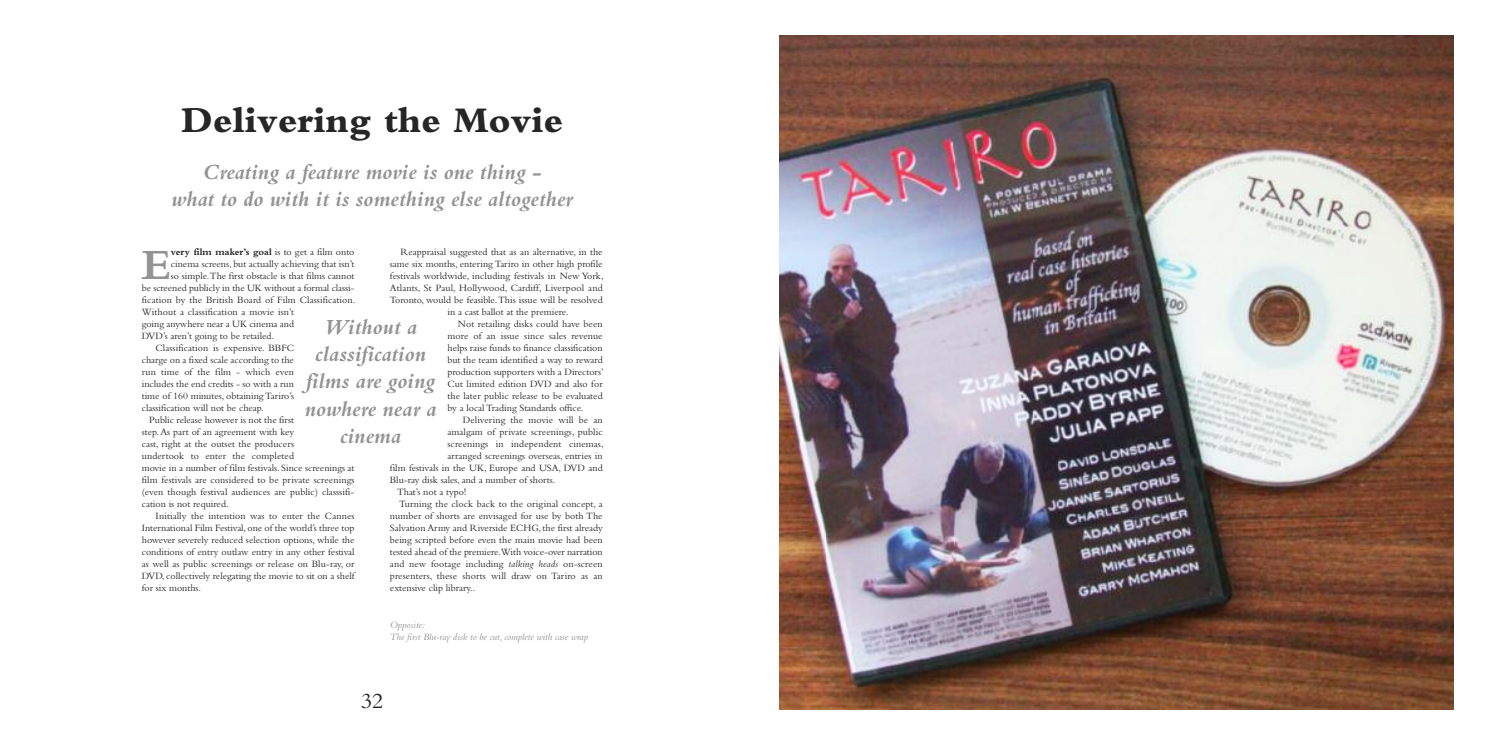
<style>
.page{position:relative;width:1489px;height:745px;background:#fff}
.page>*{position:absolute;margin:0;border:0;box-sizing:border-box;transform-origin:0 0}
.t1{font:700 45px "Bembo";color:#939393}
.t2{font:800 37.5px "M Bembo";color:#272627}
.t3{font:italic 700 22.5px/27px "Bembo";color:#939393;text-align:center}
.t4{font:22.5px "Bembo";color:#272627}
.t5{font:10px "Bembo";color:#272627}
.t6{font:italic 10px/12px "Bembo";color:#939393}
.t7{font:700 10px "Bembo";color:#272627}
.s1{font-weight:400}
.s2{font-style:italic}
</style>
<div class="page">
<img style="left:780px;top:35px;width:673px;height:674px">
<h2 class="t2" style="left:181px;top:108px;width:384px">Delivering the Movie</h2>
<h3 class="t3" style="left:171px;top:160px;width:403px">Creating a feature movie is one thing -<br>what to do with it is something else altogether</h3>
<h1 class="t1" style="left:142px;top:248px;width:31px">E</h1>
<p class="t5" style="left:400px;top:248px;width:204px">Reappraisal suggested that as an alternative, in the</p>
<p class="t7" style="left:171px;top:248px;width:185px">very film maker’s goal <span class="s1">is to get a film onto</span></p>
<p class="t5" style="left:171px;top:260px;width:185px">cinema screens, but actually achieving that isn’t</p>
<p class="t5" style="left:171px;top:272px;width:185px">so simple.The first obstacle is that films cannot</p>
<p class="t5" style="left:142px;top:284px;width:214px">be screened publicly in the UK without a formal classi-</p>
<p class="t5" style="left:142px;top:296px;width:215px">fication by the British Board of Film Classification.</p>
<p class="t5" style="left:142px;top:308px;width:154px">Without a classification a movie isn’t</p>
<p class="t5" style="left:142px;top:320px;width:154px">going anywhere near a UK cinema and</p>
<p class="t5" style="left:142px;top:332px;width:134px">DVD’s aren’t going to be retailed.</p>
<p class="t5" style="left:155px;top:344px;width:140px">Classification is expensive. BBFC</p>
<p class="t5" style="left:142px;top:356px;width:154px">charge on a fixed scale according to the</p>
<p class="t5" style="left:142px;top:368px;width:154px">run time of the film - which even</p>
<p class="t5" style="left:142px;top:380px;width:154px">includes the end credits - so with a run</p>
<p class="t5" style="left:142px;top:392px;width:154px">time of 160 minutes, obtaining Tariro’s</p>
<p class="t5" style="left:142px;top:404px;width:124px">classification will not be cheap.</p>
<p class="t5" style="left:149px;top:416px;width:146px">Public release however is not the first</p>
<p class="t5" style="left:142px;top:428px;width:154px">step.As part of an agreement with key</p>
<p class="t5" style="left:142px;top:440px;width:154px">cast, right at the outset the producers</p>
<p class="t5" style="left:142px;top:452px;width:154px">undertook to enter the completed</p>
<p class="t5" style="left:142px;top:464px;width:214px">movie in a number of film festivals. Since screenings at</p>
<p class="t5" style="left:142px;top:476px;width:214px">film festivals are considered to be private screenings</p>
<p class="t5" style="left:142px;top:488px;width:214px">(even though festival audiences are public) classsifi-</p>
<p class="t5" style="left:142px;top:500px;width:88px">cation is not required.</p>
<p class="t5" style="left:156px;top:512px;width:200px">Initially the intention was to enter the Cannes</p>
<p class="t5" style="left:142px;top:524px;width:214px">International Film Festival, one of the world’s three top</p>
<p class="t5" style="left:142px;top:536px;width:214px">however severely reduced selection options, while the</p>
<p class="t5" style="left:142px;top:548px;width:214px">conditions of entry outlaw entry in any other festival</p>
<p class="t5" style="left:142px;top:560px;width:214px">as well as public screenings or release on Blu-ray, or</p>
<p class="t5" style="left:142px;top:572px;width:214px">DVD, collectively relegating the movie to sit on a shelf</p>
<p class="t5" style="left:142px;top:584px;width:61px">for six months.</p>
<p class="t5" style="left:390px;top:260px;width:214px">same six months, entering Tariro in other high profile</p>
<p class="t5" style="left:390px;top:272px;width:215px">festivals worldwide, including festivals in New York,</p>
<p class="t5" style="left:390px;top:284px;width:214px">Atlants, St Paul, Hollywood, Cardiff, Liverpool and</p>
<p class="t5" style="left:390px;top:296px;width:214px">Toronto, would be feasible.This issue will be resolved</p>
<p class="t5" style="left:447px;top:308px;width:122px">in a cast ballot at the premiere.</p>
<p class="t5" style="left:458px;top:320px;width:146px">Not retailing disks could have been</p>
<p class="t5" style="left:447px;top:332px;width:157px">more of an issue since sales revenue</p>
<p class="t5" style="left:447px;top:344px;width:157px">helps raise funds to finance classification</p>
<p class="t5" style="left:447px;top:356px;width:157px">but the team identified a way to reward</p>
<p class="t5" style="left:447px;top:368px;width:158px">production supporters with a Directors’</p>
<p class="t5" style="left:447px;top:380px;width:157px">Cut limited edition DVD and also for</p>
<p class="t5" style="left:447px;top:392px;width:157px">the later public release to be evaluated</p>
<p class="t5" style="left:447px;top:404px;width:137px">by a localTrading Standards office.</p>
<p class="t5" style="left:462px;top:416px;width:141px">Delivering the movie will be an</p>
<p class="t5" style="left:447px;top:428px;width:157px">amalgam of private screenings, public</p>
<p class="t5" style="left:447px;top:440px;width:158px">screenings in independent cinemas,</p>
<p class="t5" style="left:447px;top:452px;width:157px">arranged screenings overseas, entries in</p>
<p class="t5" style="left:390px;top:464px;width:214px">film festivals in the UK, Europe and USA, DVD and</p>
<p class="t5" style="left:390px;top:476px;width:167px">Blu-ray disk sales, and a number of shorts.</p>
<p class="t5" style="left:397px;top:488px;width:71px">That’s not a typo!</p>
<p class="t5" style="left:399px;top:500px;width:205px">Turning the clock back to the original concept, a</p>
<p class="t5" style="left:390px;top:512px;width:214px">number of shorts are envisaged for use by both The</p>
<p class="t5" style="left:390px;top:524px;width:214px">Salvation Army and Riverside ECHG, the first already</p>
<p class="t5" style="left:390px;top:536px;width:214px">being scripted before even the main movie had been</p>
<p class="t5" style="left:390px;top:548px;width:214px">tested ahead of the premiere.With voice-over narration</p>
<p class="t5" style="left:390px;top:560px;width:214px">and new footage including <span class="s2">talking heads</span> on-screen</p>
<p class="t5" style="left:390px;top:572px;width:214px">presenters, these shorts will draw on Tariro as an</p>
<p class="t5" style="left:390px;top:584px;width:87px">extensive clip library..</p>
<h3 class="t3" style="left:305px;top:316px;width:133px">Without a classification films are going nowhere near a cinema</h3>
<p class="t6" style="left:390px;top:619px;width:199px">Opposite:<br>The first Blu-ray disk to be cut, complete with case wrap</p>
<h3 class="t4" style="left:361px;top:693px;width:24px">32</h3>
</div>
